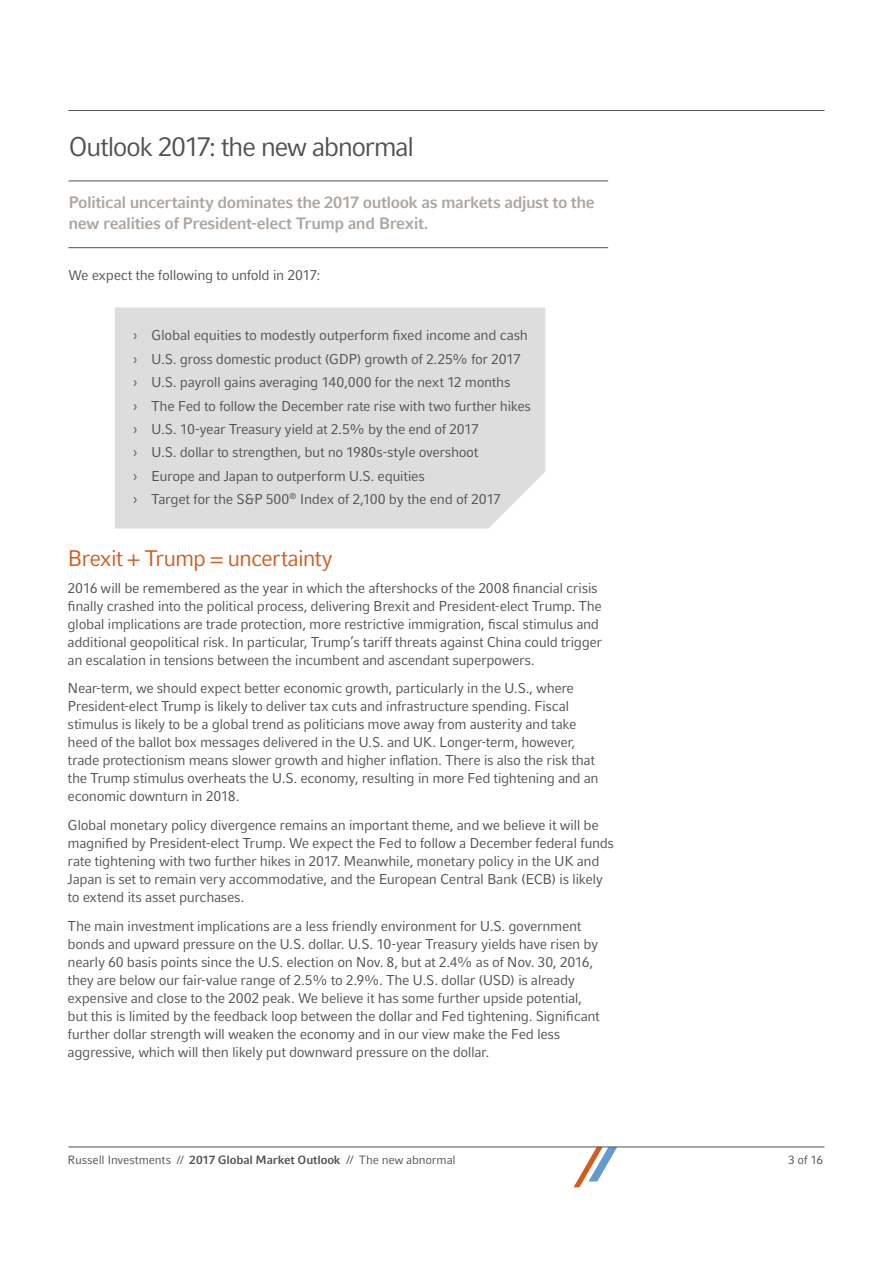
<style>
.page{position:relative;width:893px;height:1263px;background:#fff}
.page>*{position:absolute;margin:0;border:0;box-sizing:border-box;transform-origin:0 0}
.t1{font:27px "Compatil Fact LT Pro";letter-spacing:-.065em;color:#505151}
.t2{font:22.5px "Compatil Fact LT Pro";letter-spacing:-.05em;color:#d15d1c}
.t3{font:700 16.5px/21px "Compatil Fact LT Pro";letter-spacing:-.035em;color:#ada6a0}
.t4{font:14.25px/18px "Compatil Fact LT Pro";letter-spacing:-.03em;color:#505151}
.t5{font:12px "Compatil Fact LT Pro";letter-spacing:-.015em;color:#505151}
.s1{font-weight:700}
</style>
<div class="page">
<div style="left:115px;top:307px;width:430px;height:221px;background:#ddd"></div>
<svg style="left:573px;top:1147px;width:44px;height:40px"></svg>
<hr style="left:68px;top:1146px;width:756px;height:1px;background:#505151">
<hr style="left:68px;top:110px;width:756px;height:1px;background:#505151">
<hr style="left:68px;top:181px;width:540px;height:1px;background:#505151">
<hr style="left:68px;top:247px;width:540px;height:1px;background:#505151">
<h1 class="t1" style="left:68px;top:131px;width:347px">Outlook 2017: the new abnormal</h1>
<p class="t3" style="left:68px;top:192px;width:528px">Political uncertainty dominates the 2017 outlook as markets adjust to the new realities of President-elect Trump and Brexit.</p>
<p class="t4" style="left:68px;top:266px;width:253px">We expect the following to unfold in 2017:</p>
<p class="t4" style="left:133px;top:324px;width:399px;line-height:23.4px">› Global equities to modestly outperform fixed income and cash › U.S. gross domestic product (GDP) growth of 2.25% for 2017<br>› U.S. payroll gains averaging 140,000 for the next 12 months<br>› The Fed to follow the December rate rise with two further hikes › U.S. 10-year Treasury yield at 2.5% by the end of 2017<br>› U.S. dollar to strengthen, but no 1980s-style overshoot<br>› Europe and Japan to outperform U.S. equities<br>› Target for the S&amp;P 500<sup>®</sup> Index of 2,100 by the end of 2017</p>
<h2 class="t2" style="left:68px;top:545px;width:267px">Brexit + Trump = uncertainty</h2>
<p class="t4" style="left:68px;top:579px;width:536px">2016 will be remembered as the year in which the aftershocks of the 2008 financial crisis finally crashed into the political process, delivering Brexit and President-elect Trump. The global implications are trade protection, more restrictive immigration, fiscal stimulus and additional geopolitical risk. In particular, Trump’s tariff threats against China could trigger an escalation in tensions between the incumbent and ascendant superpowers.</p>
<p class="t4" style="left:68px;top:679px;width:533px">Near-term, we should expect better economic growth, particularly in the U.S., where President-elect Trump is likely to deliver tax cuts and infrastructure spending. Fiscal stimulus is likely to be a global trend as politicians move away from austerity and take heed of the ballot box messages delivered in the U.S. and UK. Longer-term, however, trade protectionism means slower growth and higher inflation. There is also the risk that the Trump stimulus overheats the U.S. economy, resulting in more Fed tightening and an economic downturn in 2018.</p>
<p class="t4" style="left:68px;top:816px;width:548px">Global monetary policy divergence remains an important theme, and we believe it will be magnified by President-elect Trump. We expect the Fed to follow a December federal funds rate tightening with two further hikes in 2017. Meanwhile, monetary policy in the UK and Japan is set to remain very accommodative, and the European Central Bank (ECB) is likely to extend its asset purchases.</p>
<p class="t4" style="left:68px;top:917px;width:534px">The main investment implications are a less friendly environment for U.S. government bonds and upward pressure on the U.S. dollar. U.S. 10-year Treasury yields have risen by nearly 60 basis points since the U.S. election on Nov. 8, but at 2.4% as of Nov. 30, 2016, they are below our fair-value range of 2.5% to 2.9%. The U.S. dollar (USD) is already expensive and close to the 2002 peak. We believe it has some further upside potential, but this is limited by the feedback loop between the dollar and Fed tightening. Significant further dollar strength will weaken the economy and in our view make the Fed less aggressive, which will then likely put downward pressure on the dollar.</p>
<p class="t5" style="left:68px;top:1152px;width:390px">Russell Investments // <span class="s1">2017 Global Market Outlook</span> // The new abnormal</p>
<p class="t5" style="left:788px;top:1152px;width:36px">3 of 16</p>
</div>
